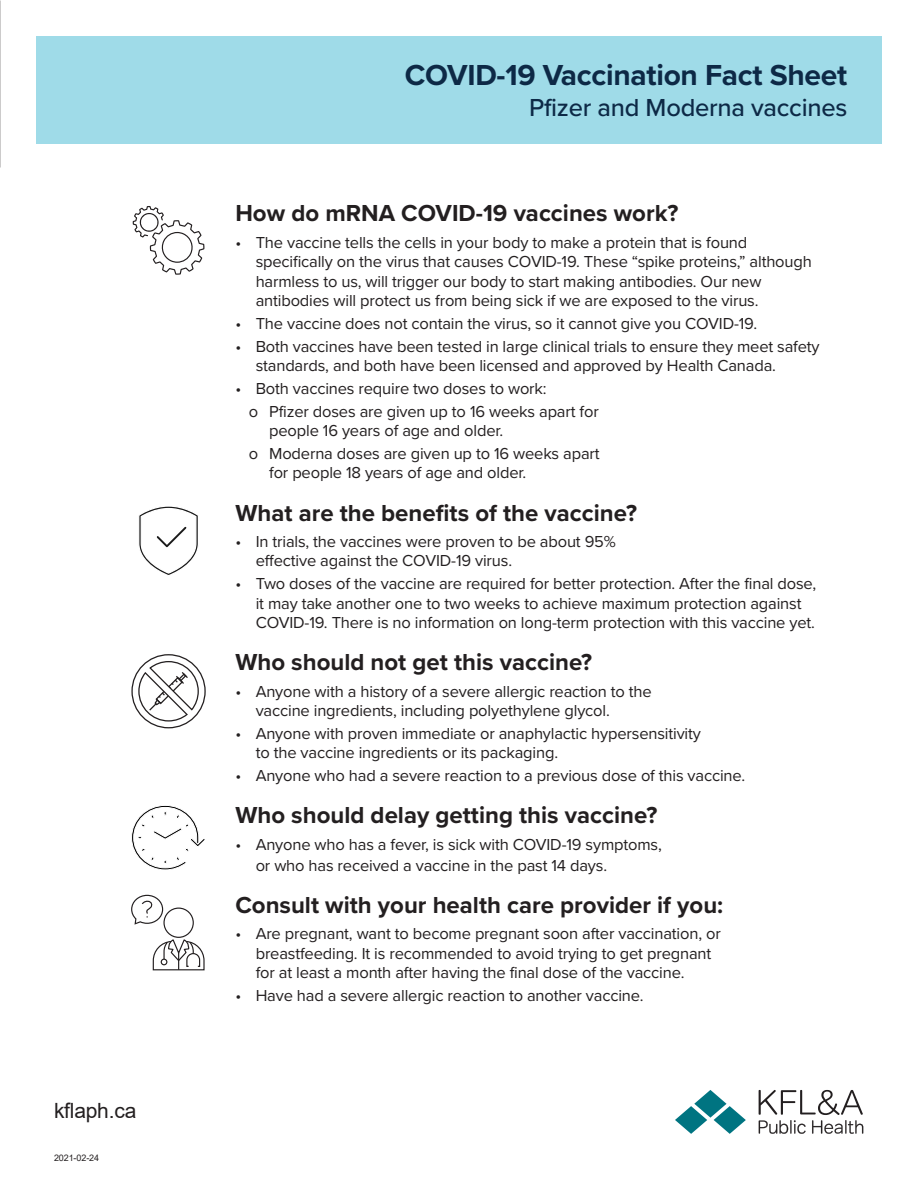
<style>
.page{position:relative;width:918px;height:1188px;background:#fff}
.page>*{position:absolute;margin:0;border:0;box-sizing:border-box;transform-origin:0 0}
.t1{font:700 30px "Proxima Nova";letter-spacing:-.01em;color:#0d2946}
.t2{font:500 25.5px "Proxima Nova";letter-spacing:-.01em;color:#0d2946}
.t3{font:700 24px "Proxima Nova";color:#231f20}
.t4{font:21px "Arial";letter-spacing:-.01em;color:#231f20}
.t5{font:16.5px/19.5px "Proxima Nova";letter-spacing:-.01em;color:#231f20}
.t6{font:9px "Arial";letter-spacing:-.01em;color:#231f20}
</style>
<div class="page">
<svg style="left:759px;top:1090px;width:104px;height:44px"></svg>
<svg style="left:675px;top:1090px;width:71px;height:44px"></svg>
<div style="left:163px;top:908px;width:31px;height:30px;border:1px solid #231f20;border-radius:50%"></div>
<svg style="left:152px;top:939px;width:53px;height:31px"></svg>
<svg style="left:131px;top:895px;width:33px;height:31px"></svg>
<svg style="left:131px;top:654px;width:75px;height:75px"></svg>
<svg style="left:131px;top:805px;width:74px;height:65px"></svg>
<svg style="left:132px;top:206px;width:73px;height:69px"></svg>
<svg style="left:139px;top:506px;width:59px;height:69px"></svg>
<div style="left:36px;top:36px;width:846px;height:108px;background:#9fdbe8"></div>
<p class="t4" style="left:54px;top:1096px;width:84px">kflaph.ca</p>
<p class="t6" style="left:54px;top:1152px;width:47px">2021-02-24</p>
<p class="t1" style="left:405px;top:52px;width:444px">COVID-19 Vaccination Fact Sheet</p>
<p class="t2" style="left:529px;top:88px;width:320px">Pfizer and Moderna vaccines</p>
<h2 class="t3" style="left:235px;top:196px;width:445px">How do mRNA COVID-19 vaccines work?</h2>
<p class="t5" style="left:256px;top:232px;width:558px;text-indent:-20px">• The vaccine tells the cells in your body to make a protein that is found specifically on the virus that causes COVID-19. These “spike proteins,” although harmless to us, will trigger our body to start making antibodies. Our new antibodies will protect us from being sick if we are exposed to the virus.</p>
<p class="t5" style="left:235px;top:313px;width:523px">• The vaccine does not contain the virus, so it cannot give you COVID-19.</p>
<p class="t5" style="left:256px;top:336px;width:565px;text-indent:-20px">• Both vaccines have been tested in large clinical trials to ensure they meet safety standards, and both have been licensed and approved by Health Canada.</p>
<p class="t5" style="left:235px;top:378px;width:313px">• Both vaccines require two doses to work:</p>
<p class="t5" style="left:269px;top:401px;width:331px;text-indent:-20px">ο Pfizer doses are given up to 16 weeks apart for people 16 years of age and older.</p>
<p class="t5" style="left:269px;top:443px;width:332px;text-indent:-20px">ο Moderna doses are given up to 16 weeks apart for people 18 years of age and older.</p>
<h2 class="t3" style="left:235px;top:495px;width:403px">What are the benefits of the vaccine?</h2>
<p class="t5" style="left:256px;top:531px;width:362px;text-indent:-20px">• In trials, the vaccines were proven to be about 95% effective against the COVID-19 virus.</p>
<p class="t5" style="left:256px;top:573px;width:562px;text-indent:-20px">• Two doses of the vaccine are required for better protection. After the final dose, it may take another one to two weeks to achieve maximum protection against<br>COVID-19. There is no information on long-term protection with this vaccine yet.</p>
<h2 class="t3" style="left:235px;top:644px;width:358px">Who should not get this vaccine?</h2>
<p class="t5" style="left:256px;top:681px;width:398px;text-indent:-20px">• Anyone with a history of a severe allergic reaction to the vaccine ingredients, including polyethylene glycol.</p>
<p class="t5" style="left:256px;top:723px;width:447px;text-indent:-20px">• Anyone with proven immediate or anaphylactic hypersensitivity to the vaccine ingredients or its packaging.</p>
<p class="t5" style="left:235px;top:765px;width:511px">• Anyone who had a severe reaction to a previous dose of this vaccine.</p>
<h2 class="t3" style="left:235px;top:797px;width:423px">Who should delay getting this vaccine?</h2>
<p class="t5" style="left:256px;top:833px;width:408px;line-height:21px;text-indent:-20px">• Anyone who has a fever, is sick with COVID-19 symptoms, or who has received a vaccine in the past 14 days.</p>
<h2 class="t3" style="left:235px;top:887px;width:489px">Consult with your health care provider if you:</h2>
<p class="t5" style="left:256px;top:923px;width:467px;text-indent:-20px">• Are pregnant, want to become pregnant soon after vaccination, or breastfeeding. It is recommended to avoid trying to get pregnant for at least a month after having the final dose of the vaccine.</p>
<p class="t5" style="left:235px;top:985px;width:410px">• Have had a severe allergic reaction to another vaccine.</p>
</div>
